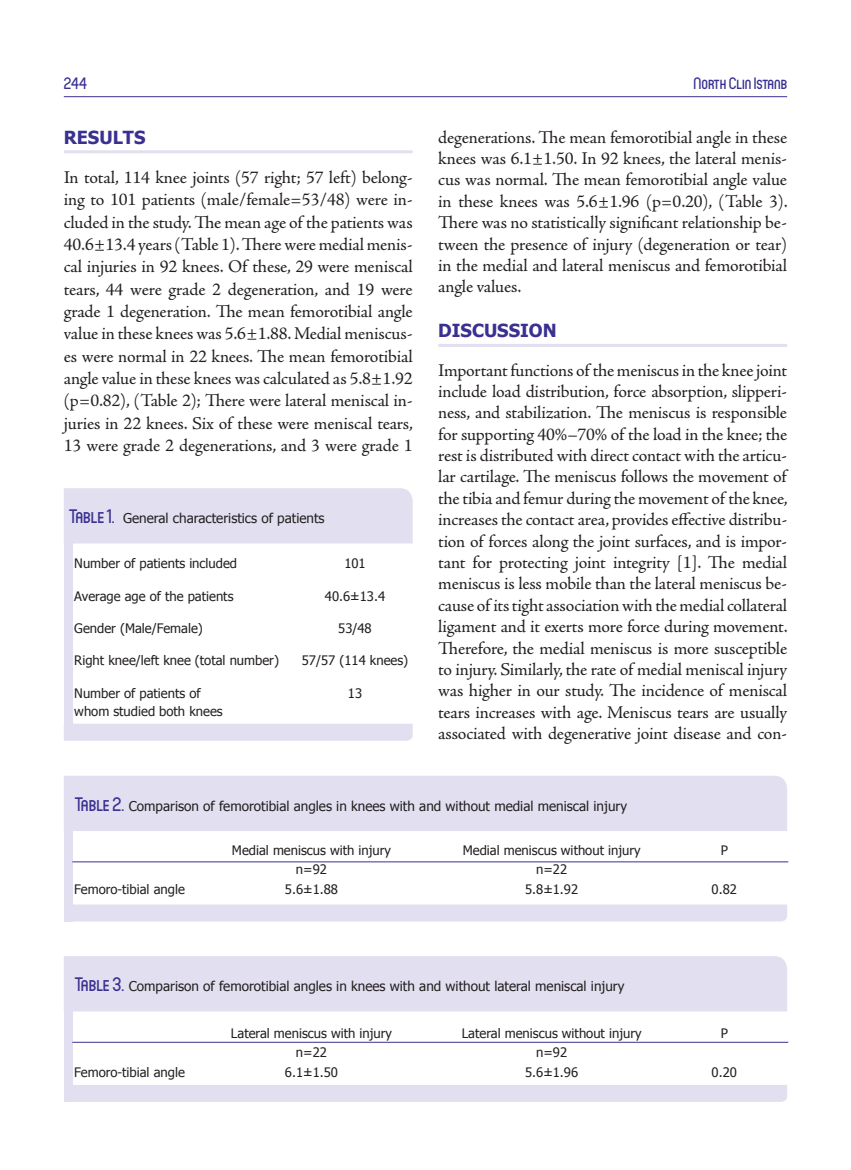
<style>
.page{position:relative;width:851px;height:1170px;background:#fff}
.page>*{position:absolute;margin:0;border:0;box-sizing:border-box;transform-origin:0 0}
.t1{font:18px/21.3px "Adobe Jenson Pro";letter-spacing:-.01em;color:#231f20;text-align:justify}
.t2{font:700 18px "Tahoma";color:#3a3091}
.t3{font:500 16.5px "Circula";color:#3a3091}
.t4{font:13.5px "Tahoma";color:#231f20}
.t5{font:13.05px "Tahoma";color:#231f20}
.s1{font-family:"Circula";font-weight:500;font-size:19.5px;color:#3a3091}
</style>
<div class="page">
<hr style="left:64px;top:150px;width:348px;height:3px;background:#e2e0f0">
<hr style="left:438px;top:344px;width:349px;height:3px;background:#e2e0f0">
<hr style="left:64px;top:96px;width:723px;height:1px;background:#3a3091">
<div style="left:64px;top:723px;width:348px;height:17px;background:#e2e0f0"></div>
<div style="left:64px;top:488px;width:348px;height:55px;background:#e2e0f0"></div>
<div style="left:64px;top:543px;width:8px;height:182px;background:#e2e0f0"></div>
<div style="left:72px;top:904px;width:715px;height:17px;background:#e2e0f0"></div>
<div style="left:64px;top:776px;width:723px;height:55px;background:#e2e0f0"></div>
<div style="left:64px;top:829px;width:8px;height:92px;background:#e2e0f0"></div>
<hr style="left:72px;top:861px;width:716px;height:1px;background:#3a3091">
<div style="left:72px;top:1084px;width:715px;height:17px;background:#e2e0f0"></div>
<div style="left:64px;top:956px;width:723px;height:55px;background:#e2e0f0"></div>
<div style="left:64px;top:1010px;width:8px;height:91px;background:#e2e0f0"></div>
<hr style="left:72px;top:1041px;width:716px;height:1px;background:#3a3091">
<p class="t3" style="left:64px;top:73px;width:25px">244</p>
<p class="t3" style="left:693px;top:73px;width:95px">North Clin Istanb</p>
<p class="t2" style="left:64px;top:124px;width:83px">RESULTS</p>
<p class="t1" style="left:64px;top:166px;width:351px;line-height:22.4px">In total, 114 knee joints (57 right; 57 left) belong&shy;ing to 101 patients (male/female=53/48) were in&shy;cluded in the study. The mean age of the patients was 40.6±13.4 years (Table 1). There were medial menis&shy;cal injuries in 92 knees. Of these, 29 were meniscal tears, 44 were grade 2 degeneration, and 19 were grade 1 degeneration. The mean femorotibial angle value in these knees was 5.6±1.88. Medial meniscus&shy;es were normal in 22 knees. The mean femorotibial angle value in these knees was calculated as 5.8±1.92 (p=0.82), (Table 2); There were lateral meniscal in&shy;juries in 22 knees. Six of these were meniscal tears, 13 were grade 2 degenerations, and 3 were grade 1</p>
<p class="t4" style="left:69px;top:509px;width:257px"><span class="s1">Table 1.</span> General characteristics of patients</p>
<p class="t5" style="left:74px;top:555px;width:164px">Number of patients included</p>
<p class="t5" style="left:344px;top:555px;width:23px">101</p>
<p class="t5" style="left:74px;top:587px;width:161px">Average age of the patients</p>
<p class="t5" style="left:325px;top:587px;width:62px">40.6±13.4</p>
<p class="t5" style="left:74px;top:619px;width:130px">Gender (Male/Female)</p>
<p class="t5" style="left:338px;top:619px;width:35px">53/48</p>
<p class="t5" style="left:74px;top:651px;width:206px">Right knee/left knee (total number)</p>
<p class="t5" style="left:302px;top:651px;width:108px">57/57 (114 knees)</p>
<p class="t5" style="left:74px;top:684px;width:128px">Number of patients of</p>
<p class="t5" style="left:348px;top:684px;width:16px">13</p>
<p class="t5" style="left:74px;top:702px;width:150px">whom studied both knees</p>
<p class="t1" style="left:438px;top:127px;width:351px">degenerations. The mean femorotibial angle in these knees was 6.1±1.50. In 92 knees, the lateral menis&shy;cus was normal. The mean femorotibial angle value in these knees was 5.6±1.96 (p=0.20), (Table 3).<br>There was no statistically significant relationship be&shy;tween the presence of injury (degeneration or tear) in the medial and lateral meniscus and femorotibial angle values.</p>
<p class="t2" style="left:438px;top:318px;width:120px">DISCUSSION</p>
<p class="t1" style="left:438px;top:359px;width:351px">Important functions of the meniscus in the knee joint include load distribution, force absorption, slipperi&shy;ness, and stabilization. The meniscus is responsible for supporting 40%–70% of the load in the knee; the rest is distributed with direct contact with the articu&shy;lar cartilage. The meniscus follows the movement of the tibia and femur during the movement of the knee, increases the contact area, provides effective distribu&shy;tion of forces along the joint surfaces, and is impor&shy;tant for protecting joint integrity [1]. The medial meniscus is less mobile than the lateral meniscus be&shy;cause of its tight association with the medial collateral ligament and it exerts more force during movement.<br>Therefore, the medial meniscus is more susceptible to injury. Similarly, the rate of medial meniscal injury was higher in our study. The incidence of meniscal tears increases with age. Meniscus tears are usually associated with degenerative joint disease and con-</p>
<p class="t4" style="left:75px;top:796px;width:553px"><span class="s1">Table 2.</span> Comparison of femorotibial angles in knees with and without medial meniscal injury</p>
<p class="t5" style="left:232px;top:841px;width:160px">Medial meniscus with injury</p>
<p class="t5" style="left:462px;top:841px;width:179px">Medial meniscus without injury</p>
<p class="t5" style="left:720px;top:841px;width:9px">P</p>
<p class="t5" style="left:296px;top:860px;width:33px">n=92</p>
<p class="t5" style="left:536px;top:860px;width:33px">n=22</p>
<p class="t5" style="left:74px;top:880px;width:112px">Femoro-tibial angle</p>
<p class="t5" style="left:285px;top:880px;width:55px">5.6±1.88</p>
<p class="t5" style="left:525px;top:880px;width:55px">5.8±1.92</p>
<p class="t5" style="left:711px;top:880px;width:27px">0.82</p>
<p class="t4" style="left:75px;top:977px;width:551px"><span class="s1">Table 3.</span> Comparison of femorotibial angles in knees with and without lateral meniscal injury</p>
<p class="t5" style="left:231px;top:1024px;width:162px">Lateral meniscus with injury</p>
<p class="t5" style="left:461px;top:1024px;width:181px">Lateral meniscus without injury</p>
<p class="t5" style="left:720px;top:1024px;width:9px">P</p>
<p class="t5" style="left:296px;top:1043px;width:33px">n=22</p>
<p class="t5" style="left:536px;top:1043px;width:33px">n=92</p>
<p class="t5" style="left:74px;top:1062px;width:112px">Femoro-tibial angle</p>
<p class="t5" style="left:285px;top:1062px;width:55px">6.1±1.50</p>
<p class="t5" style="left:525px;top:1062px;width:55px">5.6±1.96</p>
<p class="t5" style="left:711px;top:1062px;width:27px">0.20</p>
</div>
